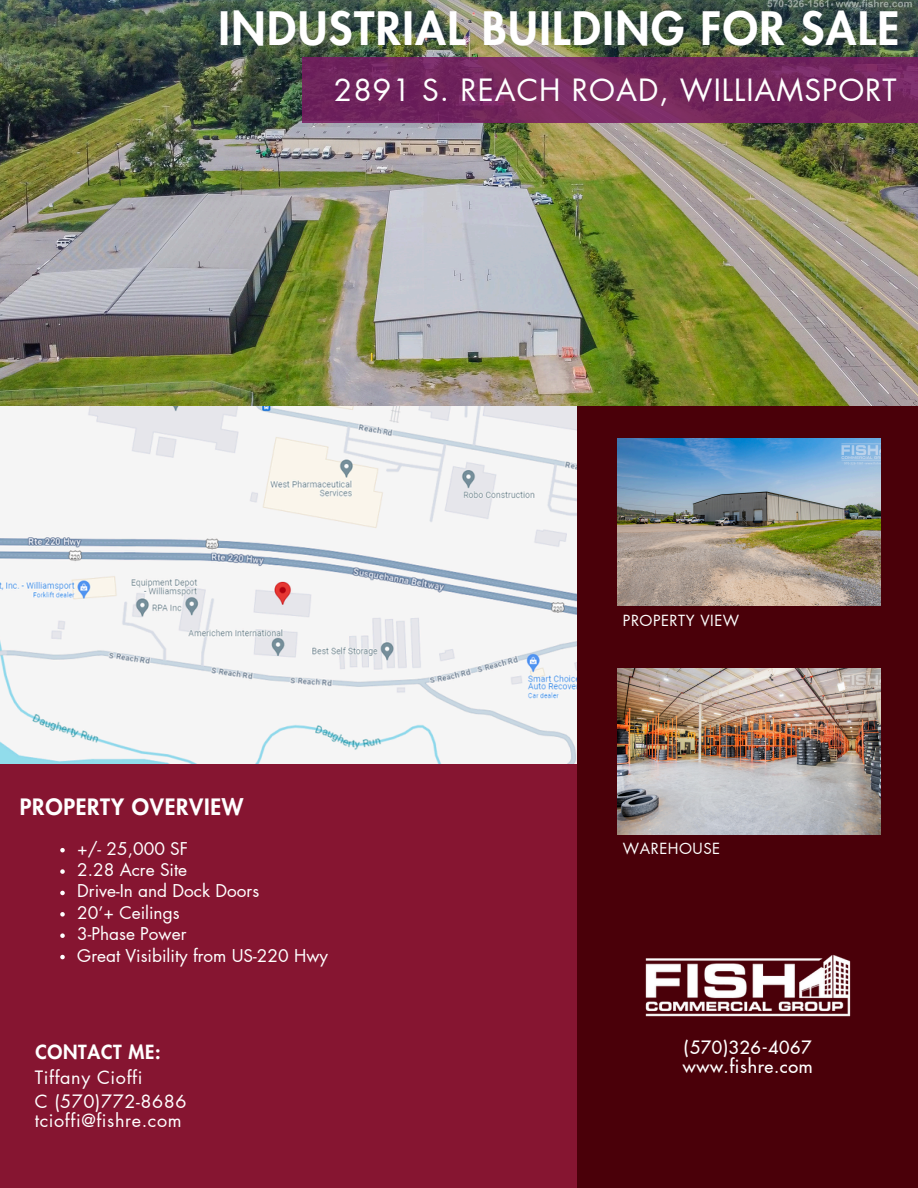
<style>
.page{position:relative;width:918px;height:1188px;background:#fff}
.page>*{position:absolute;margin:0;border:0;box-sizing:border-box;transform-origin:0 0}
.t1{font:800 45px "Futura LT Pro";letter-spacing:.035em;color:#fff}
.t2{font:30px "Futura LT Pro";letter-spacing:.035em;color:#fff}
.t3{font:800 22.05px "Futura LT Pro";letter-spacing:.035em;color:#fff}
.t4{font:800 19.05px "Futura LT Pro";letter-spacing:.035em;color:#fff}
.t5{font:18px/19.2px "Futura LT Pro";letter-spacing:.035em;color:#fff}
.t6{font:500 18px/19.2px "Futura LT Pro";letter-spacing:.035em;color:#fff}
.t7{font:17.25px "Futura LT Pro";color:#fff}
.t8{font:15px "Futura LT Pro";letter-spacing:.035em;color:#fff}
</style>
<div class="page">
<div style="left:0;top:485px;width:605px;height:703px;background:#861531"></div>
<img style="left:0;top:405px;width:578px;height:359px">
<div style="left:578px;top:403px;width:340px;height:785px;background:#4a0009"></div>
<img style="left:0;top:0;width:918px;height:405px">
<img style="left:645px;top:955px;width:206px;height:62px">
<img style="left:617px;top:439px;width:263px;height:166px">
<img style="left:617px;top:669px;width:263px;height:166px">
<svg style="left:303px;top:58px;width:615px;height:65px;fill:#72265c"></svg>
<svg style="left:60px;top:848px;width:5px;height:4px"></svg>
<svg style="left:60px;top:869px;width:5px;height:5px"></svg>
<svg style="left:60px;top:891px;width:5px;height:4px"></svg>
<svg style="left:60px;top:912px;width:5px;height:5px"></svg>
<svg style="left:60px;top:933px;width:5px;height:5px"></svg>
<svg style="left:60px;top:955px;width:5px;height:4px"></svg>
<p class="t1" style="left:218px;top:8px;width:682px">INDUSTRIAL BUILDING FOR SALE</p>
<p class="t2" style="left:334px;top:77px;width:564px">2891 S. REACH ROAD, WILLIAMSPORT</p>
<h6 class="t3" style="left:20px;top:797px;width:225px">PROPERTY OVERVIEW</h6>
<p class="t7" style="left:77px;top:840px;width:112px">+/- 25,000 SF</p>
<p class="t7" style="left:77px;top:862px;width:112px">2.28 Acre Site</p>
<p class="t7" style="left:77px;top:883px;width:184px">Drive-In and Dock Doors</p>
<p class="t7" style="left:77px;top:905px;width:104px">20’+ Ceilings</p>
<h4 class="t7" style="left:77px;top:926px;width:111px">3-Phase Power</h4>
<h6 class="t7" style="left:77px;top:947px;width:252px">Great Visibility from US-220 Hwy</h6>
<p class="t4" style="left:35px;top:1043px;width:127px">CONTACT ME:</p>
<h3 class="t5" style="left:35px;top:1068px;width:109px">Tiffany Cioffi</h3>
<h5 class="t5" style="left:35px;top:1093px;width:153px">C (570)772-8686 tcioffi@fishre.com</h5>
<p class="t8" style="left:623px;top:613px;width:118px">PROPERTY VIEW</p>
<p class="t8" style="left:623px;top:842px;width:99px">WAREHOUSE</p>
<p class="t6" style="left:683px;top:1038px;width:131px">(570)326-4067 www.fishre.com</p>
</div>
